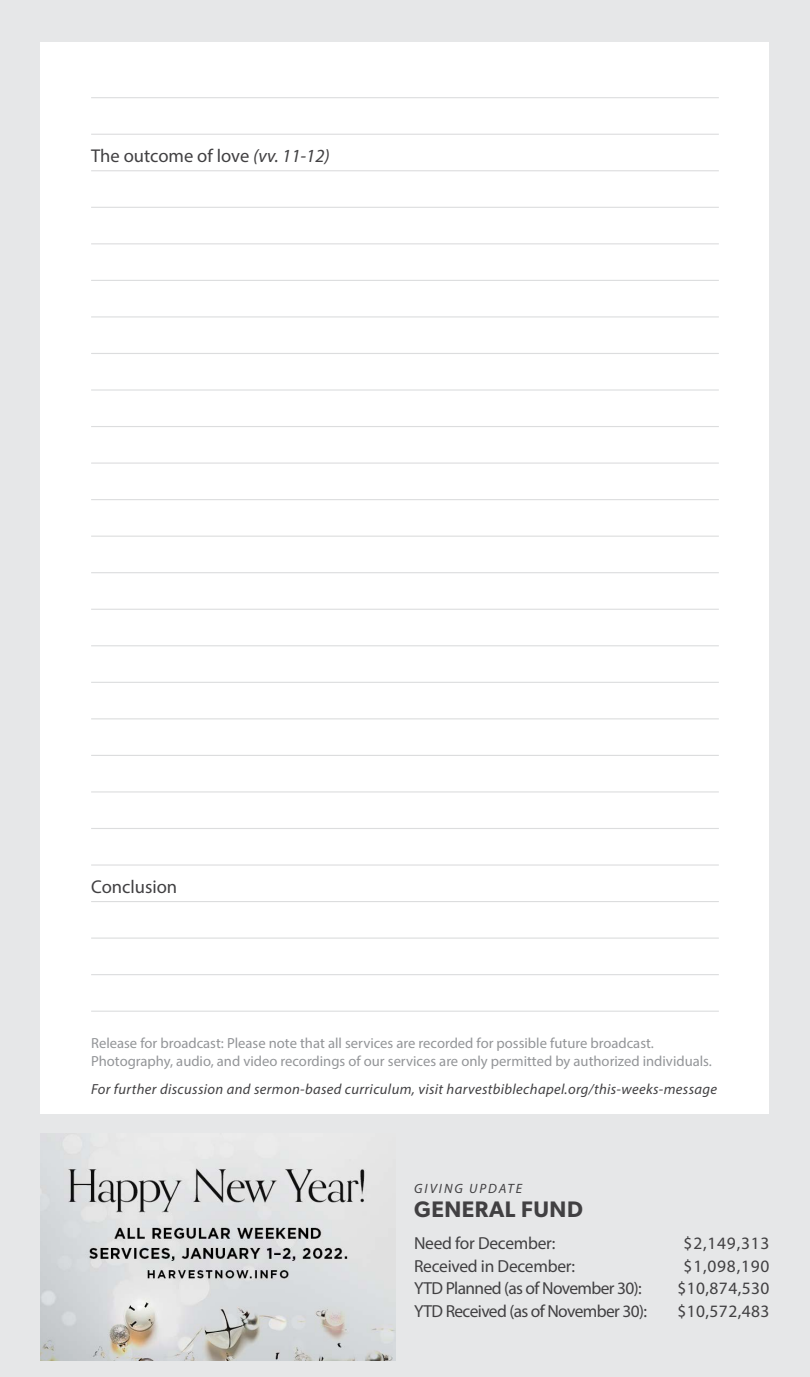
<style>
.page{position:relative;width:810px;height:1377px;background:#e6e7e8}
.page>*{position:absolute;margin:0;border:0;box-sizing:border-box;transform-origin:0 0}
.t1{font:600 22.5px "Gibson";letter-spacing:.025em;color:#414042}
.t2{font:18.45px "Myriad Pro";color:#414042}
.t3{font:17.55px "Myriad Pro";letter-spacing:-.015em;color:#414042}
.t4{font:17.55px "Myriad Pro";letter-spacing:-.035em;color:#414042}
.t5{font:14.62px/18px "Myriad Pro";color:#939598}
.t6{font:italic 14.62px "Myriad Pro";letter-spacing:.025em;color:#414042}
.t7{font:italic 13.5px "Myriad Pro";letter-spacing:.145em;color:#414042}
.s1{font-style:italic}
</style>
<div class="page">
<div style="left:40px;top:42px;width:730px;height:1072px;background:#fff"></div>
<hr style="left:91px;top:97px;width:628px;height:1px;background:#dcddde">
<hr style="left:91px;top:134px;width:628px;height:1px;background:#dcddde">
<hr style="left:91px;top:170px;width:628px;height:1px;background:#dcddde">
<hr style="left:91px;top:207px;width:628px;height:1px;background:#dcddde">
<hr style="left:91px;top:243px;width:628px;height:1px;background:#dcddde">
<hr style="left:91px;top:280px;width:628px;height:1px;background:#dcddde">
<hr style="left:91px;top:316px;width:628px;height:1px;background:#dcddde">
<hr style="left:91px;top:353px;width:628px;height:1px;background:#dcddde">
<hr style="left:91px;top:389px;width:628px;height:2px;background:#dcddde">
<hr style="left:91px;top:426px;width:628px;height:1px;background:#dcddde">
<hr style="left:91px;top:463px;width:628px;height:1px;background:#dcddde">
<hr style="left:91px;top:499px;width:628px;height:1px;background:#dcddde">
<hr style="left:91px;top:536px;width:628px;height:1px;background:#dcddde">
<hr style="left:91px;top:572px;width:628px;height:1px;background:#dcddde">
<hr style="left:91px;top:609px;width:628px;height:1px;background:#dcddde">
<hr style="left:91px;top:645px;width:628px;height:1px;background:#dcddde">
<hr style="left:91px;top:974px;width:628px;height:1px;background:#dcddde">
<hr style="left:91px;top:682px;width:628px;height:1px;background:#dcddde">
<hr style="left:91px;top:1011px;width:628px;height:1px;background:#dcddde">
<hr style="left:91px;top:718px;width:628px;height:1px;background:#dcddde">
<hr style="left:91px;top:755px;width:628px;height:1px;background:#dcddde">
<hr style="left:91px;top:791px;width:628px;height:2px;background:#dcddde">
<hr style="left:91px;top:828px;width:628px;height:1px;background:#dcddde">
<hr style="left:91px;top:901px;width:628px;height:1px;background:#dcddde">
<hr style="left:91px;top:938px;width:628px;height:1px;background:#dcddde">
<hr style="left:91px;top:864px;width:628px;height:2px;background:#dcddde">
<img style="left:40px;top:1133px;width:356px;height:228px">
<p class="t2" style="left:91px;top:144px;width:240px">The outcome of love <span class="s1">(vv. 11-12)</span></p>
<p class="t2" style="left:91px;top:876px;width:88px">Conclusion</p>
<p class="t5" style="left:91px;top:1034px;width:622px">Release for broadcast: Please note that all services are recorded for possible future broadcast.<br>Photography, audio, and video recordings of our services are only permitted by authorized individuals.</p>
<p class="t6" style="left:91px;top:1081px;width:628px">For further discussion and sermon-based curriculum, visit harvestbiblechapel.org/this-weeks-message</p>
<p class="t7" style="left:414px;top:1180px;width:110px">GIVING UPDATE</p>
<h1 class="t1" style="left:414px;top:1196px;width:170px">GENERAL FUND</h1>
<p class="t3" style="left:414px;top:1233px;width:143px">Need for December:</p>
<p class="t3" style="left:684px;top:1233px;width:87px">$2,149,313</p>
<p class="t3" style="left:414px;top:1255px;width:162px">Received in December:</p>
<p class="t3" style="left:684px;top:1255px;width:87px">$1,098,190</p>
<p class="t4" style="left:414px;top:1278px;width:229px">YTD Planned (as of November 30):</p>
<p class="t3" style="left:677px;top:1278px;width:94px">$10,874,530</p>
<p class="t4" style="left:414px;top:1300px;width:234px">YTD Received (as of November 30):</p>
<p class="t3" style="left:677px;top:1300px;width:94px">$10,572,483</p>
</div>
